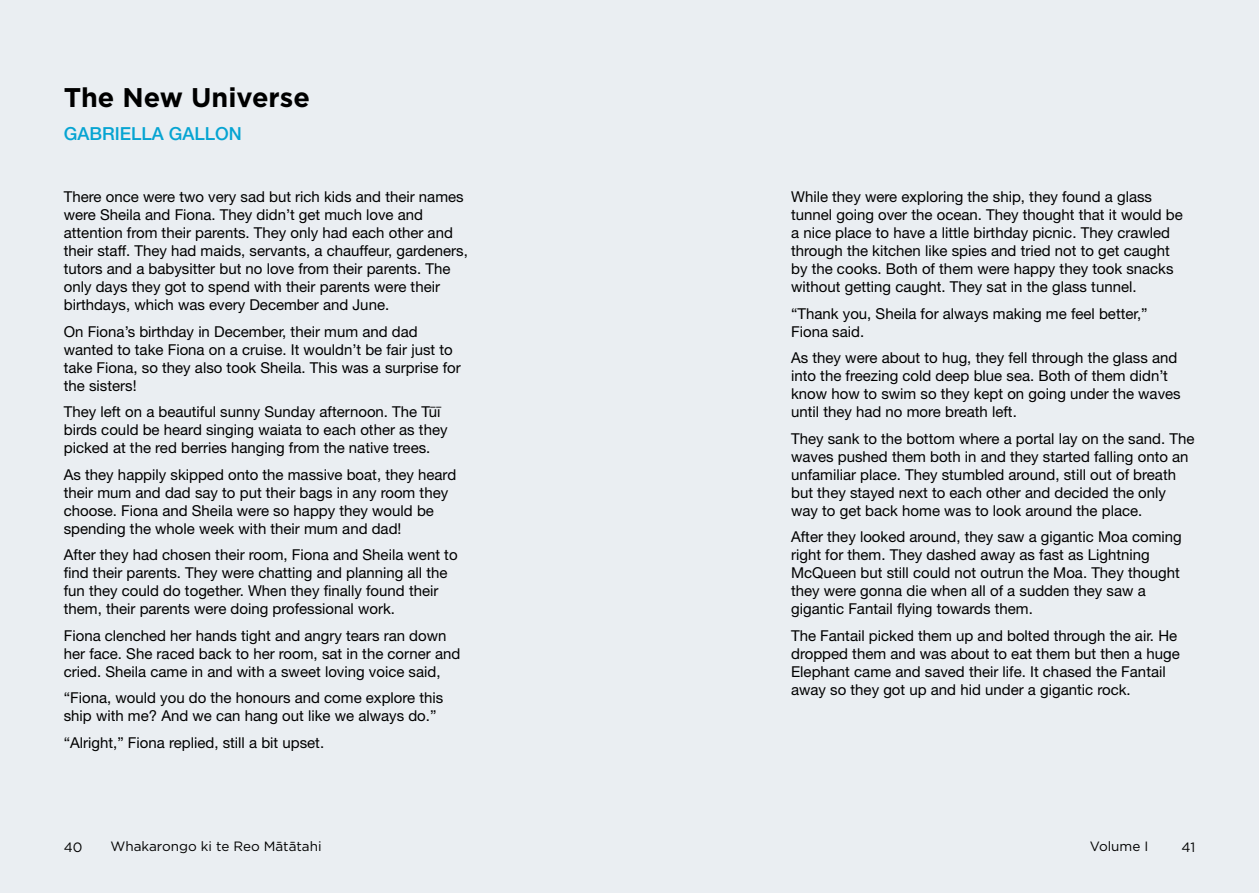
<style>
.page{position:relative;width:1259px;height:893px;background:#fff}
.page>*{position:absolute;margin:0;border:0;box-sizing:border-box;transform-origin:0 0}
.t1{font:700 27px "Gotham";color:#000}
.t2{font:500 18px "Helvetica Neue LT Pro";color:#06a4d2}
.t3{font:15px/18px "Helvetica Neue LT Pro";color:#000}
.t4{font:13.5px "Gotham";color:#000}
</style>
<div class="page">
<div style="left:0;top:0;width:629px;height:893px;background:#eaeef2"></div>
<div style="left:629px;top:0;width:630px;height:893px;background:#eaeef2"></div>
<h1 class="t1" style="left:64px;top:79px;width:248px">The New Universe</h1>
<p class="t2" style="left:64px;top:123px;width:180px">GABRIELLA GALLON</p>
<p class="t3" style="left:64px;top:187px;width:405px">There once were two very sad but rich kids and their names were Sheila and Fiona. They didn’t get much love and attention from their parents. They only had each other and their staff. They had maids, servants, a chauffeur, gardeners, tutors and a babysitter but no love from their parents. The only days they got to spend with their parents were their birthdays, which was every December and June.</p>
<p class="t3" style="left:64px;top:322px;width:398px">On Fiona’s birthday in December, their mum and dad wanted to take Fiona on a cruise. It wouldn’t be fair just to take Fiona, so they also took Sheila. This was a surprise for the sisters!</p>
<p class="t3" style="left:64px;top:402px;width:385px">They left on a beautiful sunny Sunday afternoon. The Tūī birds could be heard singing waiata to each other as they picked at the red berries hanging from the native trees.</p>
<p class="t3" style="left:64px;top:465px;width:394px">As they happily skipped onto the massive boat, they heard their mum and dad say to put their bags in any room they choose. Fiona and Sheila were so happy they would be spending the whole week with their mum and dad!</p>
<p class="t3" style="left:64px;top:545px;width:395px">After they had chosen their room, Fiona and Sheila went to find their parents. They were chatting and planning all the fun they could do together. When they finally found their them, their parents were doing professional work.</p>
<p class="t3" style="left:64px;top:626px;width:398px">Fiona clenched her hands tight and angry tears ran down her face. She raced back to her room, sat in the corner and cried. Sheila came in and with a sweet loving voice said,</p>
<p class="t3" style="left:64px;top:688px;width:381px">“Fiona, would you do the honours and come explore this ship with me? And we can hang out like we always do.”</p>
<p class="t3" style="left:64px;top:733px;width:262px">“Alright,” Fiona replied, still a bit upset.</p>
<p class="t3" style="left:791px;top:187px;width:393px">While they were exploring the ship, they found a glass tunnel going over the ocean. They thought that it would be a nice place to have a little birthday picnic. They crawled through the kitchen like spies and tried not to get caught by the cooks. Both of them were happy they took snacks without getting caught. They sat in the glass tunnel.</p>
<p class="t3" style="left:791px;top:304px;width:358px">“Thank you, Sheila for always making me feel better,”<br>Fiona said.</p>
<p class="t3" style="left:791px;top:348px;width:391px">As they were about to hug, they fell through the glass and into the freezing cold deep blue sea. Both of them didn’t know how to swim so they kept on going under the waves until they had no more breath left.</p>
<p class="t3" style="left:791px;top:429px;width:405px">They sank to the bottom where a portal lay on the sand. The waves pushed them both in and they started falling onto an unfamiliar place. They stumbled around, still out of breath but they stayed next to each other and decided the only way to get back home was to look around the place.</p>
<p class="t3" style="left:791px;top:527px;width:392px">After they looked around, they saw a gigantic Moa coming right for them. They dashed away as fast as Lightning McQueen but still could not outrun the Moa. They thought they were gonna die when all of a sudden they saw a gigantic Fantail flying towards them.</p>
<p class="t3" style="left:791px;top:626px;width:390px">The Fantail picked them up and bolted through the air. He dropped them and was about to eat them but then a huge Elephant came and saved their life. It chased the Fantail away so they got up and hid under a gigantic rock.</p>
<p class="t4" style="left:64px;top:838px;width:20px">40</p>
<p class="t4" style="left:111px;top:838px;width:213px">Whakarongo ki te Reo Mātātahi</p>
<p class="t4" style="left:1089px;top:838px;width:60px">Volume I</p>
<p class="t4" style="left:1181px;top:838px;width:15px">41</p>
</div>
